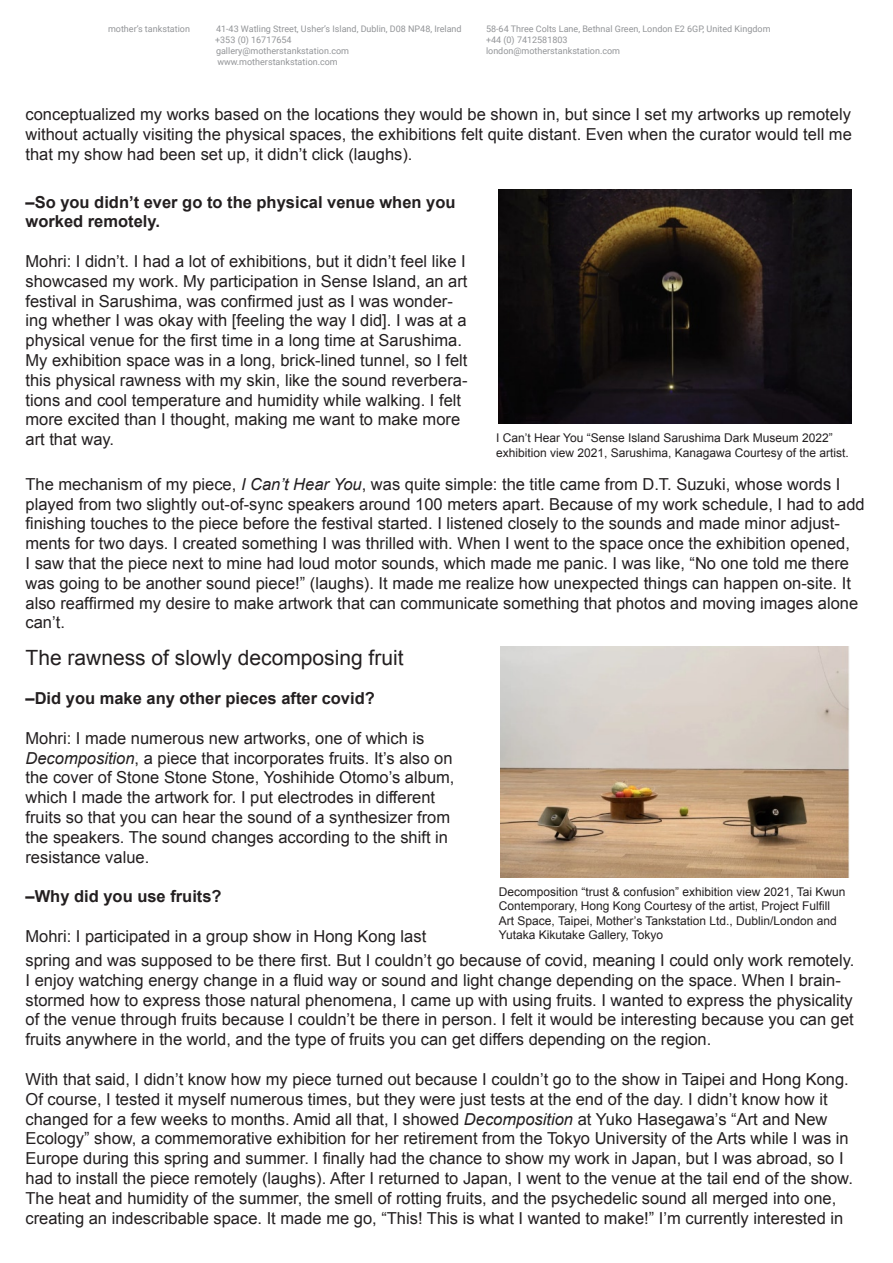
<style>
.page{position:relative;width:893px;height:1263px;background:#fff}
.page>*{position:absolute;margin:0;border:0;box-sizing:border-box;transform-origin:0 0}
.t1{font:21px "Arial";color:#231f20}
.t2{font:16.5px/19.8px "Arial";color:#231f20}
.t3{font:700 16.5px/19.8px "Arial";color:#231f20}
.t4{font:12px/14.4px "Arial";color:#231f20}
.t5{font:9px "Roboto";color:#939598}
.s1{font-style:italic}
</style>
<div class="page">
<img style="left:499px;top:190px;width:353px;height:234px">
<img style="left:500px;top:646px;width:349px;height:231px">
<p class="t5" style="left:108px;top:23px;width:84px">mother’s tankstation</p>
<p class="t5" style="left:216px;top:23px;width:247px">41-43 Watling Street, Usher’s Island, Dublin, D08 NP48, Ireland</p>
<p class="t5" style="left:486px;top:23px;width:286px">58-64 Three Colts Lane, Bethnal Green, London E2 6GP, United Kingdom</p>
<p class="t5" style="left:215px;top:34px;width:78px">+353 (0) 16717654</p>
<p class="t5" style="left:486px;top:34px;width:83px">+44 (0) 7412581803</p>
<p class="t5" style="left:216px;top:44px;width:135px">gallery@motherstankstation.com</p>
<p class="t5" style="left:486px;top:44px;width:136px">london@motherstankstation.com</p>
<p class="t5" style="left:217px;top:55px;width:122px">www.motherstankstation.com</p>
<p class="t2" style="left:26px;top:104px;width:828px;text-align:justify">conceptualized my works based on the locations they would be shown in, but since I set my artworks up remotely without actually visiting the physical spaces, the exhibitions felt quite distant. Even when the curator would tell me that my show had been set up, it didn’t click (laughs).</p>
<p class="t3" style="left:26px;top:192px;width:432px">–So you didn’t ever go to the physical venue when you worked remotely.</p>
<p class="t2" style="left:26px;top:252px;width:444px">Mohri: I didn’t. I had a lot of exhibitions, but it didn’t feel like I showcased my work. My participation in Sense Island, an art festival in Sarushima, was confirmed just as I was wonder&shy;ing whether I was okay with [feeling the way I did]. I was at a physical venue for the first time in a long time at Sarushima.<br>My exhibition space was in a long, brick-lined tunnel, so I felt this physical rawness with my skin, like the sound reverbera&shy;tions and cool temperature and humidity while walking. I felt more excited than I thought, making me want to make more art that way.</p>
<p class="t2" style="left:26px;top:474px;width:841px">The mechanism of my piece, <span class="s1">I Can’t Hear You</span>, was quite simple: the title came from D.T. Suzuki, whose words I played from two slightly out-of-sync speakers around 100 meters apart. Because of my work schedule, I had to add finishing touches to the piece before the festival started. I listened closely to the sounds and made minor adjust&shy;ments for two days. I created something I was thrilled with. When I went to the space once the exhibition opened,<br>I saw that the piece next to mine had loud motor sounds, which made me panic. I was like, “No one told me there was going to be another sound piece!” (laughs). It made me realize how unexpected things can happen on-site. It also reaffirmed my desire to make artwork that can communicate something that photos and moving images alone can’t.</p>
<p class="t1" style="left:26px;top:643px;width:380px">The rawness of slowly decomposing fruit</p>
<p class="t3" style="left:26px;top:689px;width:351px">–Did you make any other pieces after covid?</p>
<p class="t2" style="left:26px;top:728px;width:430px">Mohri: I made numerous new artworks, one of which is <span class="s1">Decomposition</span>, a piece that incorporates fruits. It’s also on the cover of Stone Stone Stone, Yoshihide Otomo’s album, which I made the artwork for. I put electrodes in different fruits so that you can hear the sound of a synthesizer from the speakers. The sound changes according to the shift in resistance value.</p>
<p class="t3" style="left:26px;top:887px;width:198px">–Why did you use fruits?</p>
<p class="t2" style="left:26px;top:926px;width:402px">Mohri: I participated in a group show in Hong Kong last</p>
<p class="t4" style="left:496px;top:431px;width:354px">I Can’t Hear You “Sense Island Sarushima Dark Museum 2022” exhibition view 2021, Sarushima, Kanagawa Courtesy of the artist.</p>
<p class="t4" style="left:499px;top:885px;width:348px">Decomposition “trust &amp; confusion” exhibition view 2021, Tai Kwun Contemporary, Hong Kong Courtesy of the artist, Project Fulfill Art Space, Taipei, Mother’s Tankstation Ltd., Dublin/London and Yutaka Kikutake Gallery, Tokyo</p>
<p class="t2" style="left:26px;top:950px;width:830px">spring and was supposed to be there first. But I couldn’t go because of covid, meaning I could only work remotely.<br>I enjoy watching energy change in a fluid way or sound and light change depending on the space. When I brain&shy;stormed how to express those natural phenomena, I came up with using fruits. I wanted to express the physicality of the venue through fruits because I couldn’t be there in person. I felt it would be interesting because you can get fruits anywhere in the world, and the type of fruits you can get differs depending on the region.</p>
<p class="t2" style="left:26px;top:1069px;width:829px">With that said, I didn’t know how my piece turned out because I couldn’t go to the show in Taipei and Hong Kong.<br>Of course, I tested it myself numerous times, but they were just tests at the end of the day. I didn’t know how it changed for a few weeks to months. Amid all that, I showed <span class="s1">Decomposition</span> at Yuko Hasegawa’s “Art and New Ecology” show, a commemorative exhibition for her retirement from the Tokyo University of the Arts while I was in Europe during this spring and summer. I finally had the chance to show my work in Japan, but I was abroad, so I had to install the piece remotely (laughs). After I returned to Japan, I went to the venue at the tail end of the show.<br>The heat and humidity of the summer, the smell of rotting fruits, and the psychedelic sound all merged into one, creating an indescribable space. It made me go, “This! This is what I wanted to make!” I’m currently interested in</p>
</div>
